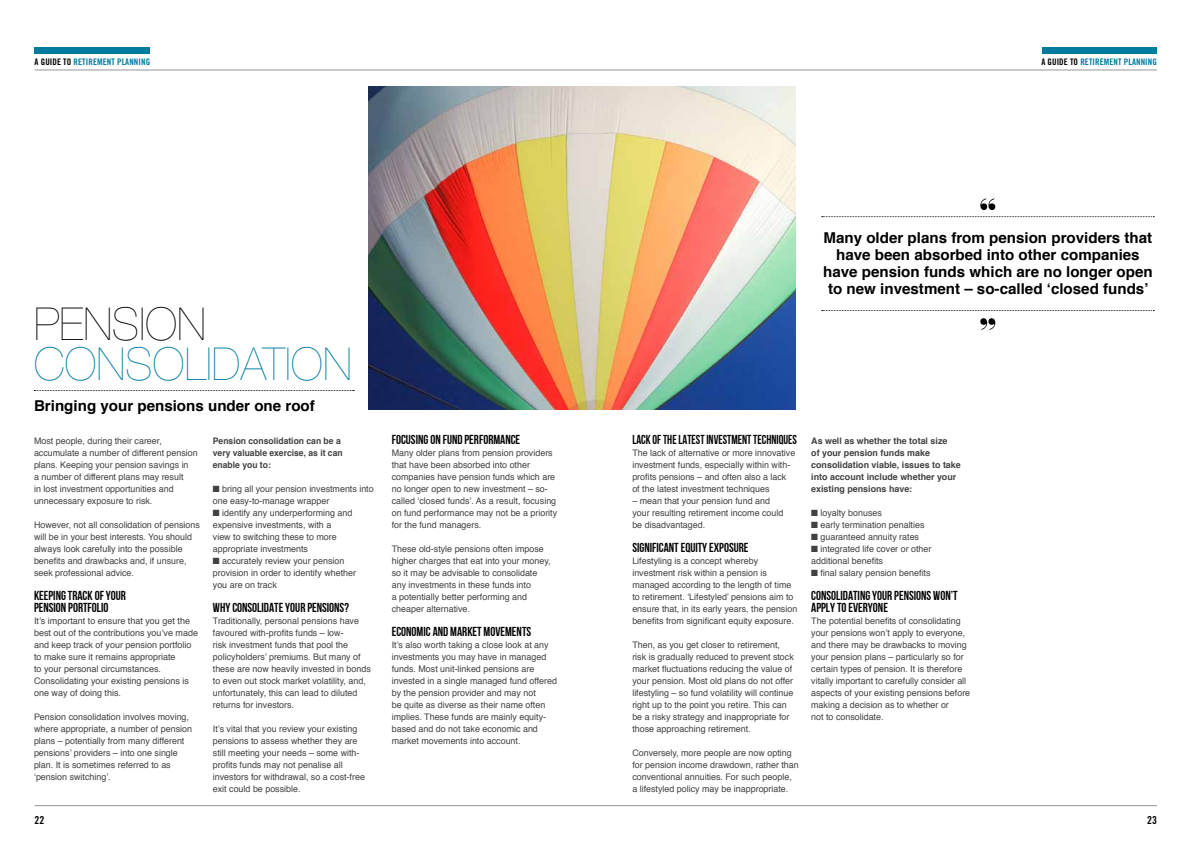
<style>
.page{position:relative;width:1191px;height:842px;background:#fff}
.page>*{position:absolute;margin:0;border:0;box-sizing:border-box;transform-origin:0 0}
.t1{font:200 45.4px "Helvetica Neue";color:#007ba0}
.t2{font:200 45.4px "Helvetica Neue";color:#000}
.t3{font:700 15px/17.3px "Helvetica";color:#000;text-align:center}
.t4{font:13px/12px "Bebas Neue";color:#000}
.t5{font:13px "Bebas Neue";color:#000;scale:.91 1}
.t6{font:11px "Trade Gothic Bold Cond Twenty";color:#000}
.t7{font:9px/12px "Helvetica";color:#414042}
.t8{font:700 9px/12px "Helvetica";color:#414042}
.t9{font:700 9px/12px "Helvetica";color:#414042;scale:.95 1}
.t10{font:9px "Trade Gothic Bold Cond Twenty";letter-spacing:.01em;color:#007ba0}
.s1{color:#000}
</style>
<div class="page">
<hr style="left:35px;top:805px;width:1122px;height:1px;background:#939598">
<div style="left:34px;top:47px;width:116px;height:6px;background:#007ba0"></div>
<div style="left:1042px;top:47px;width:115px;height:6px;background:#007ba0"></div>
<hr style="left:35px;top:70px;width:1122px;height:1px;background:#939598">
<svg style="left:34px;top:390px;width:320px;height:1px"></svg>
<svg style="left:980px;top:318px;width:15px;height:12px"></svg>
<svg style="left:980px;top:198px;width:15px;height:12px"></svg>
<svg style="left:821px;top:216px;width:333px;height:1px"></svg>
<svg style="left:821px;top:310px;width:333px;height:1px"></svg>
<img style="left:369px;top:86px;width:426px;height:324px">
<p class="t10" style="left:35px;top:56px;width:117px"><span class="s1">A GUIDE TO</span> RETIREMENT PLANNING</p>
<p class="t10" style="left:1041px;top:56px;width:117px"><span class="s1">A GUIDE TO</span> RETIREMENT PLANNING</p>
<h1 class="t2" style="left:34px;top:298px;width:174px">PENSION</h1>
<h1 class="t1" style="left:34px;top:338px;width:319px">CONSOLIDATION</h1>
<h2 class="t3" style="left:34px;top:397px;width:282px">Bringing your pensions under one roof</h2>
<p class="t7" style="left:34px;top:435px;width:165px">Most people, during their career, accumulate a number of different pension plans. Keeping your pension savings in<br>a number of different plans may result<br>in lost investment opportunities and unnecessary exposure to risk.</p>
<p class="t7" style="left:34px;top:519px;width:167px">However, not all consolidation of pensions will be in your best interests. You should always look carefully into the possible benefits and drawbacks and, if unsure, seek professional advice.</p>
<h3 class="t4" style="left:34px;top:589px;width:94px">KEEPING TRACK OF YOUR<br>PENSION PORTFOLIO</h3>
<p class="t7" style="left:34px;top:615px;width:166px">It’s important to ensure that you get the best out of the contributions you’ve made and keep track of your pension portfolio to make sure it remains appropriate<br>to your personal circumstances.<br>Consolidating your existing pensions is one way of doing this.</p>
<p class="t7" style="left:34px;top:711px;width:159px">Pension consolidation involves moving, where appropriate, a number of pension plans – potentially from many different pensions’ providers – into one single plan. It is sometimes referred to as ‘pension switching’.</p>
<p class="t9" style="left:213px;top:435px;width:138px">Pension consolidation can be a very valuable exercise, as it can enable you to:</p>
<p class="t7" style="left:213px;top:483px;width:162px">■ bring all your pension investments into one easy-to-manage wrapper</p>
<p class="t7" style="left:213px;top:507px;width:141px">■ identify any underperforming and expensive investments, with a<br>view to switching these to more appropriate investments</p>
<p class="t7" style="left:213px;top:555px;width:145px">■ accurately review your pension provision in order to identify whether you are on track</p>
<h3 class="t4" style="left:213px;top:601px;width:137px">WHY CONSOLIDATE YOUR PENSIONS?</h3>
<p class="t7" style="left:213px;top:615px;width:159px">Traditionally, personal pensions have favoured with-profits funds – low-<br>risk investment funds that pool the policyholders’ premiums. But many of these are now heavily invested in bonds to even out stock market volatility, and, unfortunately, this can lead to diluted returns for investors.</p>
<p class="t7" style="left:213px;top:723px;width:154px">It’s vital that you review your existing pensions to assess whether they are still meeting your needs – some with&shy;profits funds may not penalise all investors for withdrawal, so a cost-free exit could be possible.</p>
<h3 class="t4" style="left:392px;top:433px;width:130px">FOCUSING ON FUND PERFORMANCE</h3>
<p class="t7" style="left:392px;top:447px;width:167px">Many older plans from pension providers that have been absorbed into other companies have pension funds which are no longer open to new investment – so&shy;called ‘closed funds’. As a result, focusing on fund performance may not be a priority for the fund managers.</p>
<p class="t7" style="left:392px;top:543px;width:160px">These old-style pensions often impose higher charges that eat into your money, so it may be advisable to consolidate any investments in these funds into<br>a potentially better performing and cheaper alternative.</p>
<h3 class="t4" style="left:392px;top:625px;width:141px">ECONOMIC AND MARKET MOVEMENTS</h3>
<p class="t7" style="left:392px;top:639px;width:167px">It’s also worth taking a close look at any investments you may have in managed funds. Most unit-linked pensions are invested in a single managed fund offered by the pension provider and may not<br>be quite as diverse as their name often implies. These funds are mainly equity&shy;based and do not take economic and market movements into account.</p>
<h2 class="t3" style="left:823px;top:229px;width:331px">Many older plans from pension providers that have been absorbed into other companies have pension funds which are no longer open to new investment – so-called ‘closed funds’</h2>
<h3 class="t5" style="left:632px;top:432px;width:182px">LACK OF THE LATEST INVESTMENT TECHNIQUES</h3>
<p class="t7" style="left:632px;top:447px;width:164px">The lack of alternative or more innovative investment funds, especially within with&shy;profits pensions – and often also a lack of the latest investment techniques</p>
<p class="t7" style="left:632px;top:495px;width:153px">– mean that your pension fund and your resulting retirement income could be disadvantaged.</p>
<h3 class="t4" style="left:632px;top:541px;width:118px">SIGNIFICANT EQUITY EXPOSURE</h3>
<p class="t7" style="left:632px;top:555px;width:166px">Lifestyling is a concept whereby investment risk within a pension is managed according to the length of time to retirement. ‘Lifestyled’ pensions aim to ensure that, in its early years, the pension benefits from significant equity exposure.</p>
<p class="t7" style="left:632px;top:639px;width:163px">Then, as you get closer to retirement, risk is gradually reduced to prevent stock market fluctuations reducing the value of your pension. Most old plans do not offer lifestyling – so fund volatility will continue right up to the point you retire. This can be a risky strategy and inappropriate for those approaching retirement.</p>
<p class="t7" style="left:632px;top:747px;width:168px">Conversely, more people are now opting for pension income drawdown, rather than conventional annuities. For such people, a lifestyled policy may be inappropriate.</p>
<p class="t8" style="left:811px;top:435px;width:151px">As well as whether the total size<br>of your pension funds make consolidation viable, issues to take into account include whether your existing pensions have:</p>
<p class="t7" style="left:811px;top:507px;width:72px">■ loyalty bonuses</p>
<p class="t7" style="left:811px;top:519px;width:115px">■ early termination penalties</p>
<p class="t7" style="left:811px;top:531px;width:109px">■ guaranteed annuity rates</p>
<p class="t7" style="left:811px;top:543px;width:122px">■ integrated life cover or other additional benefits</p>
<p class="t7" style="left:811px;top:567px;width:121px">■ final salary pension benefits</p>
<h3 class="t4" style="left:811px;top:589px;width:148px">CONSOLIDATING YOUR PENSIONS WON’T<br>APPLY TO EVERYONE</h3>
<p class="t7" style="left:811px;top:615px;width:160px">The potential benefits of consolidating your pensions won’t apply to everyone, and there may be drawbacks to moving your pension plans – particularly so for certain types of pension. It is therefore vitally important to carefully consider all aspects of your existing pensions before making a decision as to whether or<br>not to consolidate.</p>
<p class="t6" style="left:35px;top:813px;width:11px">22</p>
<p class="t6" style="left:1147px;top:813px;width:11px">23</p>
</div>
